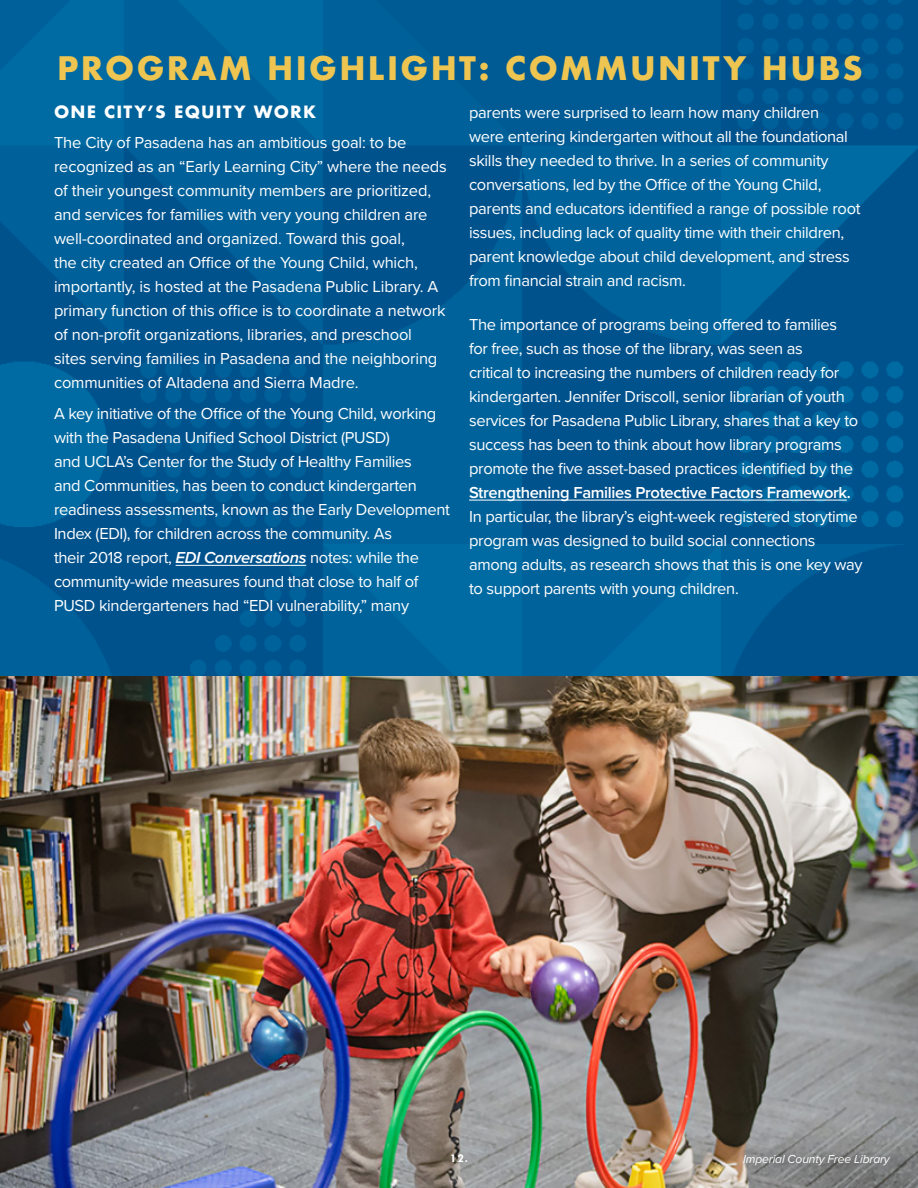
<style>
.page{position:relative;width:918px;height:1188px;background:#fff}
.page>*{position:absolute;margin:0;border:0;box-sizing:border-box;transform-origin:0 0}
.H3b{font:700 31.5px "Futura";letter-spacing:.075em;color:#efc551}
.Body{font:16.5px/24px "Proxima Nova";letter-spacing:-.02em;color:#fff}
.Body-2{font:700 16.5px "Futura";letter-spacing:.075em;color:#fff}
.t1{font:italic 12px "Proxima Nova";letter-spacing:-.01em;color:#fff}
.t2{font:700 12px "Tw Cen";color:#fff}
.s1{font-weight:600;font-style:italic}
.s2{font-weight:600}
</style>
<div class="page">
<img style="left:0;top:0;width:918px;height:676px">
<hr style="left:176px;top:565px;width:130px;height:1px;background:#fff">
<hr style="left:469px;top:500px;width:378px;height:1px;background:#fff">
<img style="left:0;top:676px;width:918px;height:512px">
<div style="left:762px;top:1149px;width:156px;height:27px;background:#000;opacity:.34"></div>
<h3 class="H3b" style="left:57px;top:46px;width:807px">PROGRAM HIGHLIGHT: COMMUNITY HUBS</h3>
<p class="Body-2" style="left:54px;top:100px;width:264px">ONE CITY’S EQUITY WORK</p>
<p class="Body" style="left:54px;top:131px;width:394px">The City of Pasadena has an ambitious goal: to be recognized as an “Early Learning City” where the needs of their youngest community members are prioritized, and services for families with very young children are well-coordinated and organized. Toward this goal,<br>the city created an Office of the Young Child, which, importantly, is hosted at the Pasadena Public Library. A primary function of this office is to coordinate a network of non-profit organizations, libraries, and preschool sites serving families in Pasadena and the neighboring communities of Altadena and Sierra Madre.</p>
<p class="Body" style="left:54px;top:402px;width:397px">A key initiative of the Office of the Young Child, working with the Pasadena Unified School District (PUSD)<br>and UCLA’s Center for the Study of Healthy Families<br>and Communities, has been to conduct kindergarten readiness assessments, known as the Early Development Index (EDI), for children across the community. As<br>their 2018 report, <span class="s1">EDI Conversations</span> notes: while the community-wide measures found that close to half of PUSD kindergarteners had “EDI vulnerability,” many</p>
<p class="Body" style="left:469px;top:100px;width:393px">parents were surprised to learn how many children<br>were entering kindergarten without all the foundational skills they needed to thrive. In a series of community conversations, led by the Office of the Young Child, parents and educators identified a range of possible root issues, including lack of quality time with their children, parent knowledge about child development, and stress from financial strain and racism.</p>
<p class="Body" style="left:469px;top:313px;width:395px">The importance of programs being offered to families<br>for free, such as those of the library, was seen as<br>critical to increasing the numbers of children ready for kindergarten. Jennifer Driscoll, senior librarian of youth services for Pasadena Public Library, shares that a key to success has been to think about how library programs promote the five asset-based practices identified by the <span class="s2">Strengthening Families Protective Factors Framework.<br></span>In particular, the library’s eight-week registered storytime program was designed to build social connections among adults, as research shows that this is one key way to support parents with young children.</p>
<p class="t2" style="left:450px;top:1151px;width:19px">12.</p>
<p class="t1" style="left:743px;top:1151px;width:148px">Imperial County Free Library</p>
</div>
